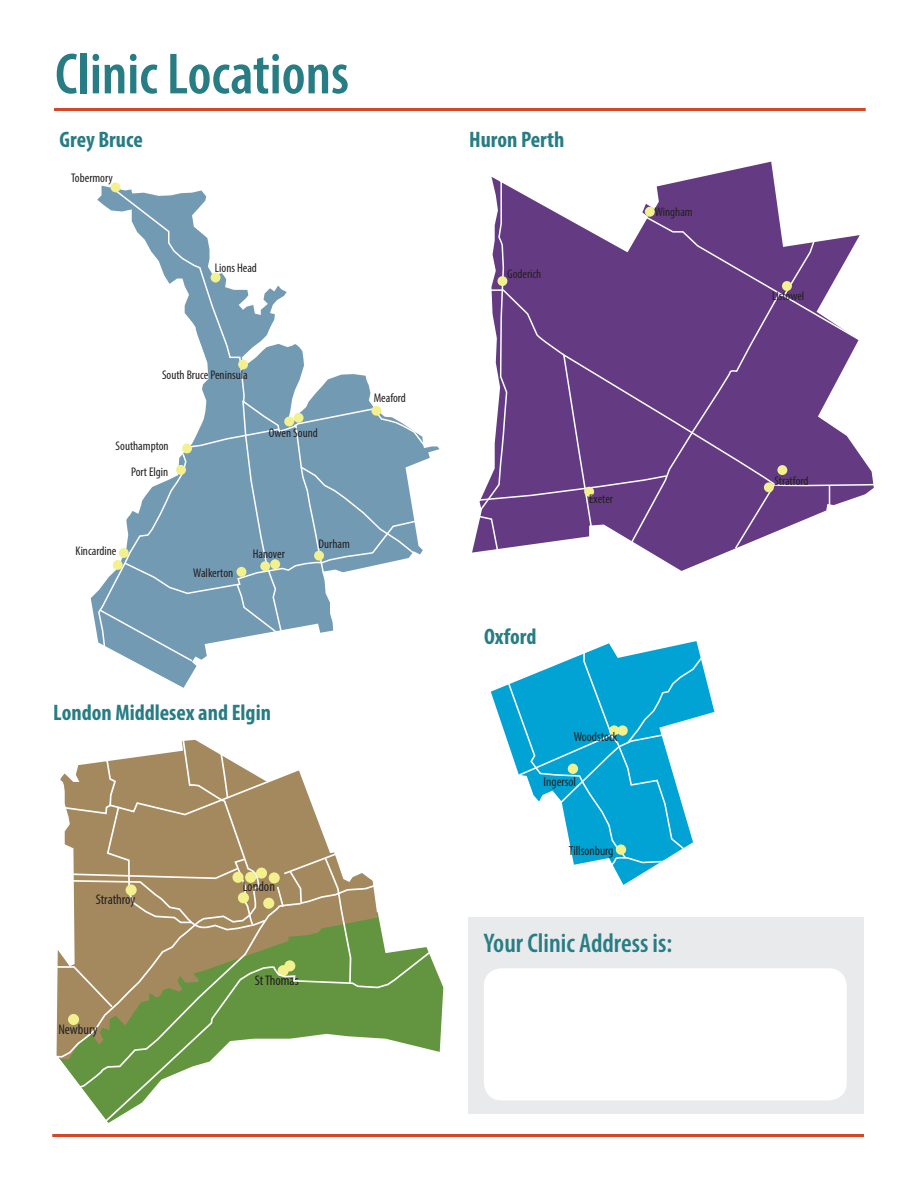
<style>
.page{position:relative;width:918px;height:1188px;background:#fff}
.page>*{position:absolute;margin:0;border:0;box-sizing:border-box;transform-origin:0 0}
.t1{font:600 condensed 58.5px "Myriad Pro";color:#287d84}
.t2{font:600 condensed 27px "Myriad Pro";color:#287d84}
.t3{font:700 condensed 22.5px "Myriad Pro";color:#287d84}
.t4{font:condensed 14.1px "Myriad Pro";color:#231f20}
.t5{font:condensed 13.05px "Myriad Pro";color:#231f20}
.t6{font:condensed 12.6px/25.5px "Myriad Pro";color:#231f20;text-align:right}
</style>
<div class="page">
<div style="left:468px;top:917px;width:396px;height:196px;background:#e9eaeb"></div>
<svg style="left:84px;top:914px;width:359px;height:197px"></svg>
<svg style="left:56px;top:750px;width:321px;height:341px"></svg>
<div style="left:126px;top:884px;width:11px;height:12px;background:#f3f18d;border-radius:50%"></div>
<div style="left:68px;top:1014px;width:11px;height:11px;background:#f3f18d;border-radius:50%"></div>
<div style="left:238px;top:892px;width:11px;height:11px;background:#f3f18d;border-radius:50%"></div>
<div style="left:232px;top:872px;width:12px;height:11px;background:#f3f18d;border-radius:50%"></div>
<div style="left:245px;top:872px;width:11px;height:11px;background:#f3f18d;border-radius:50%"></div>
<div style="left:256px;top:868px;width:11px;height:11px;background:#f3f18d;border-radius:50%"></div>
<div style="left:269px;top:872px;width:11px;height:11px;background:#f3f18d;border-radius:50%"></div>
<div style="left:263px;top:898px;width:11px;height:11px;background:#f3f18d;border-radius:50%"></div>
<svg style="left:99px;top:948px;width:335px;height:175px"></svg>
<div style="left:484px;top:968px;width:363px;height:132px;background:#fff;border-radius:18px"></div>
<hr style="left:52px;top:1134px;width:812px;height:3px;background:#d44728">
<svg style="left:91px;top:186px;width:349px;height:502px"></svg>
<svg style="left:113px;top:188px;width:212px;height:211px"></svg>
<div style="left:238px;top:360px;width:10px;height:9px;background:#f3f18d;border-radius:50%"></div>
<div style="left:211px;top:273px;width:10px;height:10px;background:#f3f18d;border-radius:50%"></div>
<div style="left:111px;top:182px;width:10px;height:10px;background:#f3f18d;border-radius:50%"></div>
<svg style="left:97px;top:399px;width:330px;height:264px"></svg>
<div style="left:371px;top:406px;width:10px;height:10px;background:#f3f18d;border-radius:50%"></div>
<svg style="left:472px;top:162px;width:301px;height:409px"></svg>
<svg style="left:474px;top:173px;width:393px;height:381px"></svg>
<div style="left:497px;top:276px;width:10px;height:10px;background:#f3f18d;border-radius:50%"></div>
<div style="left:645px;top:207px;width:10px;height:10px;background:#f3f18d;border-radius:50%"></div>
<div style="left:782px;top:281px;width:10px;height:10px;background:#f3f18d;border-radius:50%"></div>
<div style="left:777px;top:465px;width:10px;height:10px;background:#f3f18d;border-radius:50%"></div>
<div style="left:764px;top:482px;width:10px;height:10px;background:#f3f18d;border-radius:50%"></div>
<div style="left:584px;top:487px;width:10px;height:10px;background:#f3f18d;border-radius:50%"></div>
<hr style="left:54px;top:108px;width:812px;height:3px;background:#d44728">
<svg style="left:491px;top:641px;width:223px;height:244px"></svg>
<svg style="left:505px;top:644px;width:204px;height:226px"></svg>
<p class="t1" style="left:55px;top:38px;width:295px">Clinic Locations</p>
<p class="t3" style="left:60px;top:125px;width:85px">Grey Bruce</p>
<p class="t3" style="left:469px;top:125px;width:97px">Huron Perth</p>
<p class="t6" style="left:71px;top:165px;width:43px">Tobermory</p>
<p class="t6" style="left:215px;top:255px;width:44px">Lions Head</p>
<p class="t6" style="left:162px;top:362px;width:87px">South Bruce Peninsula</p>
<p class="t6" style="left:116px;top:433px;width:55px">Southampton<br>Port Elgin</p>
<p class="t6" style="left:269px;top:420px;width:50px">Owen Sound</p>
<p class="t6" style="left:76px;top:538px;width:42px">Kincardine</p>
<p class="t6" style="left:193px;top:560px;width:41px">Walkerton</p>
<p class="t6" style="left:253px;top:541px;width:34px">Hanover</p>
<p class="t6" style="left:319px;top:531px;width:33px">Durham</p>
<p class="t6" style="left:374px;top:385px;width:34px">Meaford</p>
<p class="t3" style="left:53px;top:699px;width:219px">London Middlesex and Elgin</p>
<p class="t4" style="left:96px;top:891px;width:41px">Strathroy</p>
<p class="t4" style="left:58px;top:1021px;width:41px">Newbury</p>
<p class="t4" style="left:243px;top:878px;width:34px">London</p>
<p class="t4" style="left:255px;top:972px;width:45px">St Thomas</p>
<p class="t6" style="left:507px;top:261px;width:36px">Goderich</p>
<p class="t6" style="left:655px;top:199px;width:39px">Wingham</p>
<p class="t6" style="left:589px;top:486px;width:25px">Exeter</p>
<p class="t3" style="left:484px;top:623px;width:54px">Oxford</p>
<p class="t5" style="left:574px;top:729px;width:45px">Woodstock</p>
<p class="t5" style="left:544px;top:774px;width:34px">Ingersol</p>
<p class="t5" style="left:569px;top:843px;width:46px">Tillsonburg</p>
<p class="t2" style="left:484px;top:927px;width:190px">Your Clinic Address is:</p>
<p class="t6" style="left:772px;top:283px;width:34px">Listowel</p>
<p class="t6" style="left:774px;top:468px;width:36px">Stratford</p>
</div>
